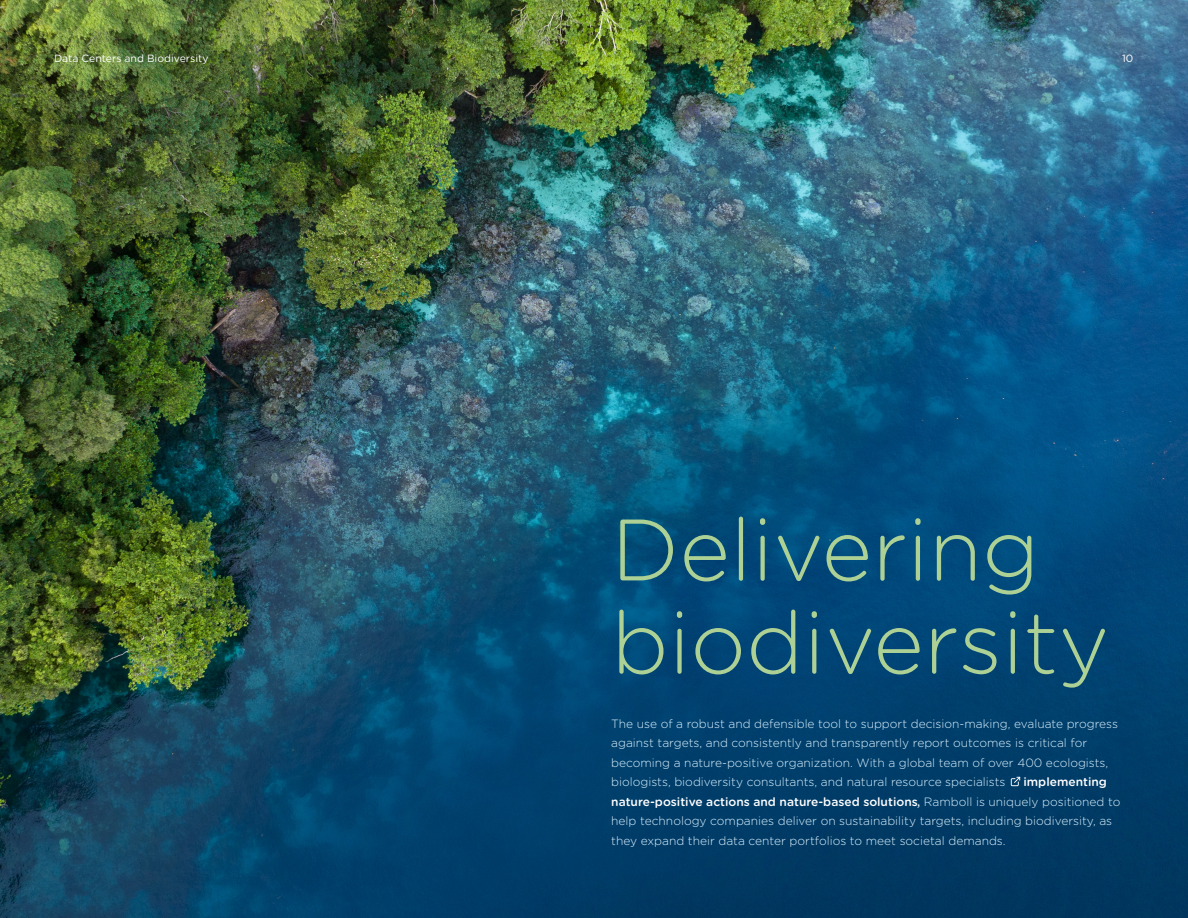
<style>
.page{position:relative;width:1188px;height:918px;background:#fff}
.page>*{position:absolute;margin:0;border:0;box-sizing:border-box;transform-origin:0 0}
.t1{font:300 87px/93px "Gotham Rounded";color:#add095}
.t2{font:300 12px/19.5px "Gotham Rounded";color:#d9f0fd}
.t3{font:10.5px "Gotham Rounded";color:#fff}
.s1{font-weight:500;color:#fff}
.s2{font-weight:500}
</style>
<div class="page">
<img style="left:0;top:0;width:1188px;height:918px">
<svg style="left:1011px;top:777px;width:9px;height:9px"></svg>
<p class="t3" style="left:54px;top:51px;width:156px">Data Centers and Biodiversity</p>
<p class="t3" style="left:1122px;top:51px;width:13px">10</p>
<p class="t1" style="left:611px;top:499px;width:500px">Delivering biodiversity</p>
<p class="t2" style="left:611px;top:713px;width:508px">The use of a robust and defensible tool to support decision-making, evaluate progress against targets, and consistently and transparently report outcomes is critical for becoming a nature-positive organization. With a global team of over 400 ecologists, biologists, biodiversity consultants, and natural resource specialists</p>
<p class="t2" style="left:611px;top:772px;width:511px;text-indent:412px"><span class="s1">implementing nature-positive actions and nature-based solutions</span> <span class="s2">,</span> Ramboll is uniquely positioned to help technology companies deliver on sustainability targets, including biodiversity, as they expand their data center portfolios to meet societal demands.</p>
</div>
